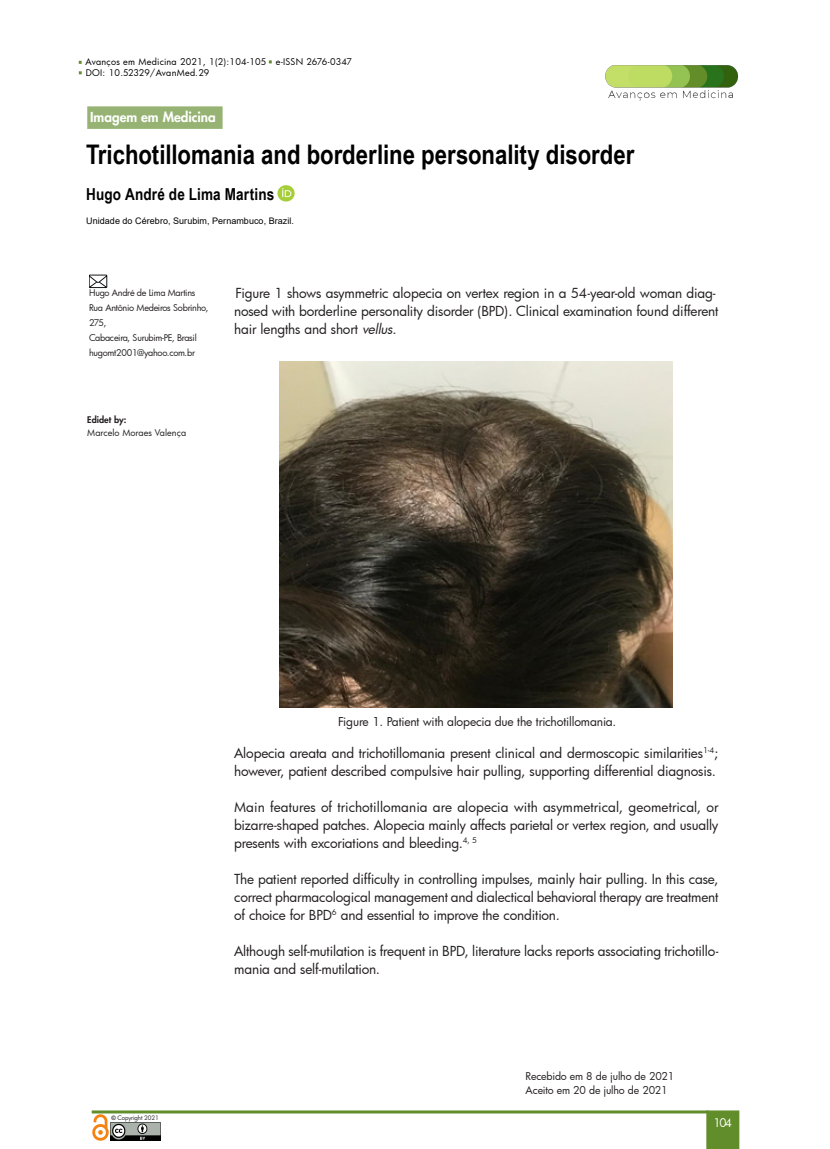
<style>
.page{position:relative;width:830px;height:1149px;background:#fff}
.page>*{position:absolute;margin:0;border:0;box-sizing:border-box;transform-origin:0 0}
.t1{font:700 27px "Arial Narrow";color:#000}
.t2{font:700 16.5px "Arial Narrow";letter-spacing:.01em;color:#000}
.texto{font:13.5px/18px "Futura";letter-spacing:-.01em;color:#231f20}
.t3{font:800 13.5px "Futura";color:#fff}
.texto-2{font:12px "Futura";letter-spacing:-.01em;color:#231f20}
.t4{font:11.55px "Futura";color:#fff}
.texto-3{font:10.5px "Futura";letter-spacing:-.01em;color:#231f20}
.texto-4{font:9px/15px "Futura";letter-spacing:-.03em;color:#231f20}
.t5{font:9px "Futura";letter-spacing:.02em;color:#000}
.texto-5{font:9px "Arial";letter-spacing:.005em;color:#000}
.t6{font:9px "Futura";letter-spacing:-.005em;color:#000}
.texto-6{font:9px "Futura";letter-spacing:.005em;color:#231f20}
.texto-7{font:800 9px "Futura";letter-spacing:.005em;color:#231f20}
.texto-8{font:6px "Futura";letter-spacing:-.015em;color:#231f20}
.s1{font-style:inherit}
.s2{font-style:italic}
.s3{font-family:"Arial";font-weight:700}
</style>
<div class="page">
<svg style="left:706px;top:1110px;width:33px;height:38px"></svg>
<hr style="left:92px;top:1110px;width:615px;height:3px;background:#618d2b">
<img style="left:605px;top:65px;width:133px;height:36px">
<img style="left:279px;top:361px;width:393px;height:346px">
<img style="left:277px;top:185px;width:17px;height:16px">
<img style="left:89px;top:274px;width:19px;height:15px">
<div style="left:87px;top:106px;width:135px;height:23px;background:#96b373"></div>
<img style="left:110px;top:1122px;width:50px;height:17px">
<img style="left:92px;top:1114px;width:17px;height:26px">
<p class="t5" style="left:85px;top:55px;width:268px">Avanços em Medicina 2021, 1(2):104-105 e-ISSN 2676-0347</p>
<p class="t6" style="left:86px;top:67px;width:125px">DOI: 10.52329/<span class="s1">AvanMed.29</span></p>
<p class="t3" style="left:90px;top:109px;width:127px">Imagem em Medicina</p>
<p class="t1" style="left:86px;top:134px;width:549px">Trichotillomania and borderline personality disorder</p>
<p class="t2" style="left:86px;top:182px;width:189px">Hugo André de Lima Martins</p>
<p class="texto-5" style="left:86px;top:215px;width:209px">Unidade do Cérebro, Surubim, Pernambuco, Brazil.</p>
<p class="texto-4" style="left:89px;top:285px;width:108px">Hugo André de Lima Martins</p>
<p class="texto-4" style="left:89px;top:300px;width:121px">Rua Antônio Medeiros Sobrinho,<br>275,</p>
<p class="texto-4" style="left:89px;top:330px;width:109px">Cabaceira, Surubim-PE, Brasil</p>
<p class="texto-4" style="left:89px;top:345px;width:107px">hugomt2001@yahoo.com.br</p>
<p class="texto-7" style="left:87px;top:414px;width:41px">Edidet by:</p>
<p class="texto-6" style="left:87px;top:427px;width:100px">Marcelo Moraes Valença</p>
<p class="texto" style="left:234px;top:284px;width:485px">Figure 1 shows asymmetric alopecia on vertex region in a 54-year-old woman diag&shy;nosed with borderline personality disorder (BPD). Clinical examination found different hair lengths and short <span class="s2">vellus</span>.</p>
<p class="texto-8" style="left:111px;top:1112px;width:49px"><span class="s3">©</span> Copyright 2021</p>
<p class="texto-2" style="left:338px;top:713px;width:279px">Figure 1. Patient with alopecia due the trichotillomania.</p>
<p class="texto" style="left:234px;top:743px;width:485px">Alopecia areata and trichotillomania present clinical and dermoscopic similarities<sup>1-4</sup>; however, patient described compulsive hair pulling, supporting differential diagnosis.</p>
<p class="texto" style="left:234px;top:797px;width:486px;text-align:justify">Main features of trichotillomania are alopecia with asymmetrical, geometrical, or bizarre-shaped patches. Alopecia mainly affects parietal or vertex region, and usually presents with excoriations and bleeding.<sup>4,</sup> <sup>5</sup></p>
<p class="texto" style="left:234px;top:869px;width:485px;text-align:justify">The patient reported difficulty in controlling impulses, mainly hair pulling. In this case, correct pharmacological management and dialectical behavioral therapy are treatment of choice for BPD<sup>6</sup> and essential to improve the condition.</p>
<p class="texto" style="left:234px;top:941px;width:485px">Although self-mutilation is frequent in BPD, literature lacks reports associating trichotillo&shy;mania and self-mutilation.</p>
<p class="texto-3" style="left:525px;top:1069px;width:150px">Recebido em 8 de julho de 2021</p>
<p class="texto-3" style="left:525px;top:1082px;width:143px">Aceito em 20 de julho de 2021</p>
<p class="t4" style="left:713px;top:1114px;width:20px">104</p>
</div>
